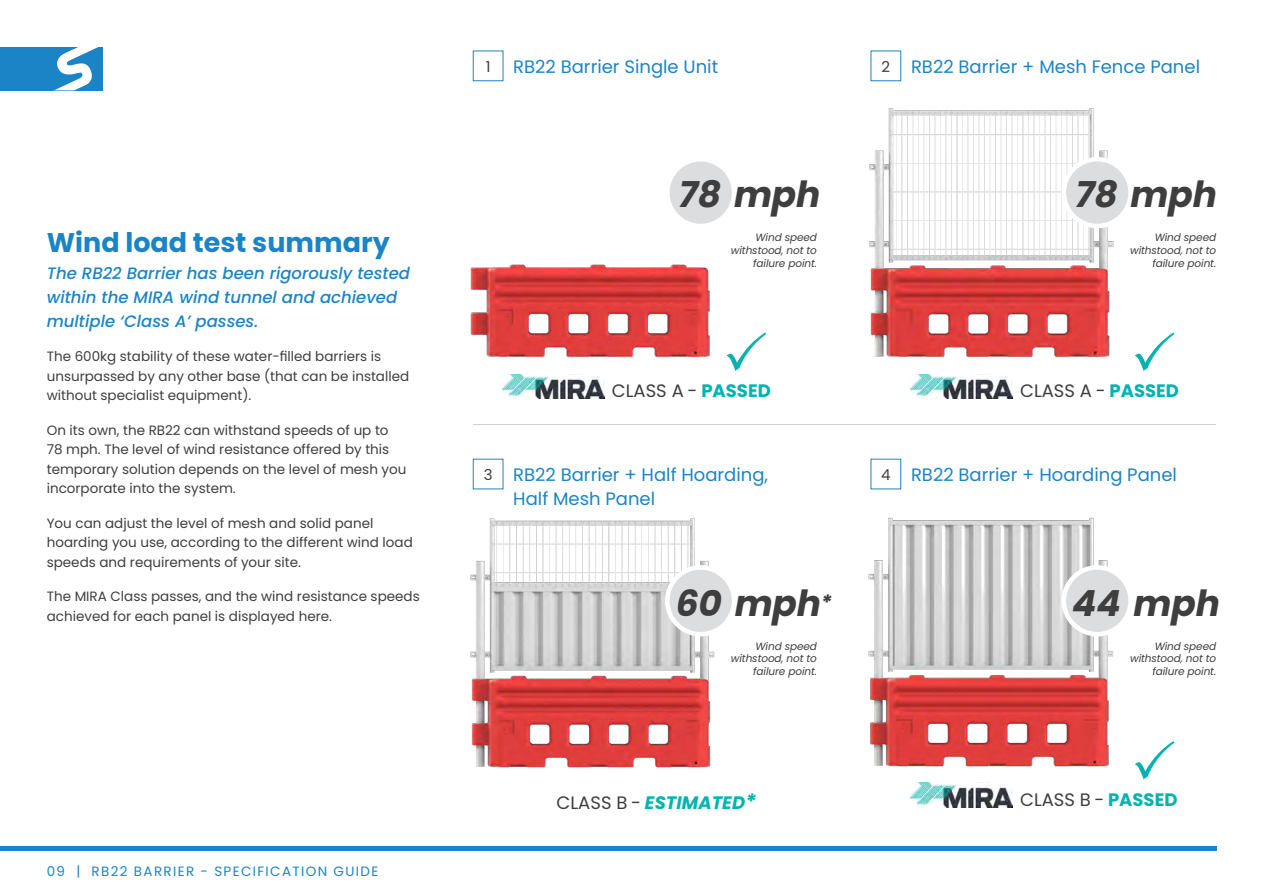
<style>
.page{position:relative;width:1263px;height:893px;background:#fff}
.page>*{position:absolute;margin:0;border:0;box-sizing:border-box;transform-origin:0 0}
.t1{font:italic 700 36px "Poppins";letter-spacing:-.005em;color:#3e3e3f}
.t2{font:700 27px "Poppins";color:#1b84c6}
.t3{font:18px "Poppins";color:#1b84c6}
.t4{font:18px "Poppins";color:#3e3e3f}
.t5{font:italic 700 18px "Poppins";color:#01b4b0}
.t6{font:italic 500 16.5px/24px "Poppins";color:#1b84c6}
.t7{font:15px "Poppins";color:#3e3e3f}
.t8{font:13.5px/19.5px "Poppins";color:#3e3e3f}
.t9{font:13.5px "Poppins";letter-spacing:.1em;color:#1b84c6}
.t10{font:italic 10.5px "Poppins";letter-spacing:-.01em;color:#3e3e3f}
.s1{font-weight:700;color:#03b3b1}
.s2{font-weight:400;font-style:normal;color:#3e3e3f}
.s3{font-size:21px}
</style>
<div class="page">
<div style="left:0;top:47px;width:102px;height:43px;background:#1b84c6"></div>
<svg style="left:55px;top:47px;width:43px;height:43px"></svg>
<hr style="left:0;top:846px;width:1216px;height:4px;background:#1b84c6">
<img style="left:869px;top:66px;width:245px;height:291px">
<img style="left:868px;top:517px;width:245px;height:266px">
<img style="left:470px;top:518px;width:245px;height:250px">
<hr style="left:473px;top:424px;width:743px;height:1px;background:#d1d2d4">
<div style="left:1064px;top:159px;width:66px;height:67px;background:#dcdddf;border-radius:50%"></div>
<div style="left:1061px;top:157px;width:72px;height:71px;border:4px solid #fff;border-radius:50%"></div>
<div style="left:1064px;top:567px;width:66px;height:67px;background:#dcdddf;border-radius:50%"></div>
<div style="left:1061px;top:565px;width:72px;height:71px;border:4px solid #fff;border-radius:50%"></div>
<div style="left:667px;top:159px;width:67px;height:67px;background:#dcdddf;border-radius:50%"></div>
<div style="left:665px;top:157px;width:71px;height:71px;border:4px solid #fff;border-radius:50%"></div>
<div style="left:667px;top:567px;width:67px;height:67px;background:#dcdddf;border-radius:50%"></div>
<div style="left:665px;top:565px;width:71px;height:71px;border:4px solid #fff;border-radius:50%"></div>
<img style="left:503px;top:374px;width:102px;height:25px">
<img style="left:911px;top:783px;width:102px;height:24px">
<img style="left:911px;top:374px;width:102px;height:25px">
<div style="left:473px;top:51px;width:30px;height:30px;border:1px solid #1b84c6"></div>
<div style="left:871px;top:51px;width:30px;height:30px;border:1px solid #1b84c6"></div>
<img style="left:470px;top:264px;width:240px;height:93px">
<p class="t2" style="left:47px;top:226px;width:344px">Wind load test summary</p>
<p class="t6" style="left:47px;top:261px;width:365px">The RB22 Barrier has been rigorously tested within the MIRA wind tunnel and achieved multiple ‘Class A’ passes.</p>
<p class="t8" style="left:47px;top:347px;width:364px">The 600kg stability of these water-filled barriers is unsurpassed by any other base (that can be installed without specialist equipment).</p>
<p class="t8" style="left:47px;top:420px;width:361px">On its own, the RB22 can withstand speeds of up to 78 mph. The level of wind resistance offered by this temporary solution depends on the level of mesh you incorporate into the system.</p>
<p class="t8" style="left:47px;top:513px;width:368px">You can adjust the level of mesh and solid panel hoarding you use, according to the different wind load speeds and requirements of your site.</p>
<p class="t8" style="left:47px;top:587px;width:374px">The MIRA Class passes, and the wind resistance speeds achieved for each panel is displayed here.</p>
<p class="t9" style="left:47px;top:863px;width:333px">09 | RB22 BARRIER - SPECIFICATION GUIDE</p>
<p class="t7" style="left:486px;top:58px;width:6px">1</p>
<p class="t3" style="left:513px;top:56px;width:206px">RB22 Barrier Single Unit</p>
<p class="t1" style="left:679px;top:174px;width:143px">78 mph</p>
<p class="t10" style="left:755px;top:232px;width:63px">Wind speed</p>
<p class="t10" style="left:731px;top:244px;width:88px">withstood, not to</p>
<p class="t10" style="left:753px;top:257px;width:65px">failure point.</p>
<p class="t4" style="left:612px;top:380px;width:160px">CLASS A - <span class="s1">PASSED</span></p>
<p class="t7" style="left:484px;top:466px;width:10px">3</p>
<p class="t3" style="left:513px;top:465px;width:256px">RB22 Barrier + Half Hoarding,</p>
<p class="t3" style="left:513px;top:489px;width:143px">Half Mesh Panel</p>
<p class="t1" style="left:676px;top:582px;width:158px">60 mph<sup>*</sup></p>
<p class="t10" style="left:755px;top:640px;width:63px">Wind speed</p>
<p class="t10" style="left:731px;top:652px;width:88px">withstood, not to</p>
<p class="t10" style="left:753px;top:665px;width:65px">failure point.</p>
<p class="t5" style="left:557px;top:792px;width:201px"><span class="s2">CLASS B -</span> ESTIMATED<span class="s3">*</span></p>
<p class="t7" style="left:881px;top:58px;width:10px">2</p>
<p class="t3" style="left:911px;top:56px;width:291px">RB22 Barrier + Mesh Fence Panel</p>
<p class="t1" style="left:1075px;top:174px;width:143px">78 mph</p>
<p class="t10" style="left:1155px;top:232px;width:63px">Wind speed</p>
<p class="t10" style="left:1130px;top:244px;width:88px">withstood, not to</p>
<p class="t10" style="left:1152px;top:257px;width:65px">failure point.</p>
<p class="t4" style="left:1020px;top:380px;width:160px">CLASS A - <span class="s1">PASSED</span></p>
<p class="t7" style="left:881px;top:466px;width:11px">4</p>
<p class="t3" style="left:911px;top:465px;width:267px">RB22 Barrier + Hoarding Panel</p>
<p class="t1" style="left:1072px;top:582px;width:149px">44 mph</p>
<p class="t10" style="left:1155px;top:640px;width:63px">Wind speed</p>
<p class="t10" style="left:1130px;top:652px;width:88px">withstood, not to</p>
<p class="t10" style="left:1152px;top:665px;width:65px">failure point.</p>
<p class="t4" style="left:1020px;top:789px;width:159px">CLASS B - <span class="s1">PASSED</span></p>
</div>
